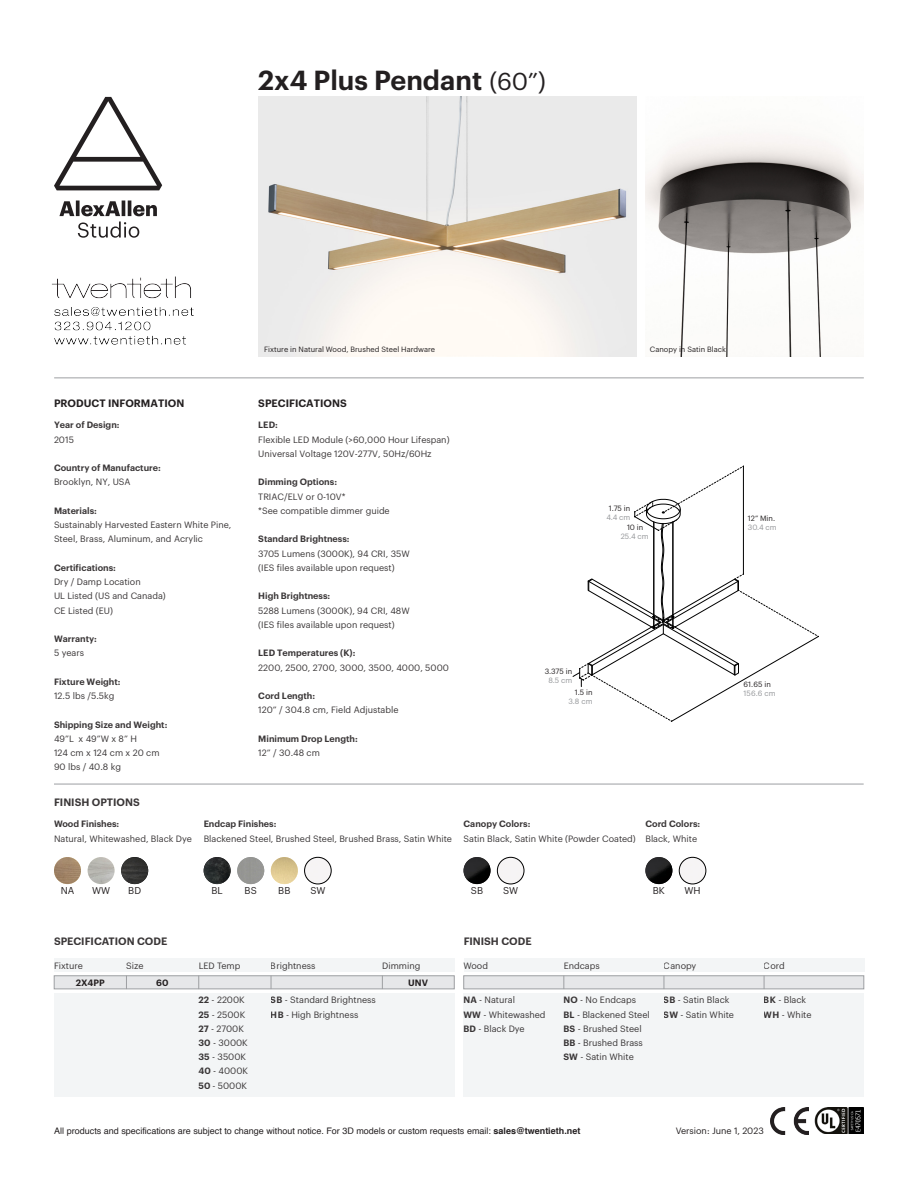
<style>
.page{position:relative;width:918px;height:1188px;background:#fff}
.page>*{position:absolute;margin:0;border:0;box-sizing:border-box;transform-origin:0 0}
.Body_Text{font:600 27px "Graphik";color:#231f20}
.Body_Text-2{font:600 10.5px "Graphik";color:#231f20}
.t1{font:9.75px "Graphik";color:#231f20}
.t2{font:9px/14.2px "Graphik";color:#231f20}
.Body_Text-3{font:600 9px "Graphik";color:#231f20}
.t3{font:9px "Helvetica";color:#231f20}
.Body_Text-4{font:7.5px/9px "Graphik";color:#231f20}
.t4{font:7.5px/9px "Graphik";letter-spacing:-.01em;color:#939598;text-align:center}
.s1{font-weight:400;font-size:24px}
.s2{color:#939598}
.s3{color:#231f20}
.s4{font-weight:600}
.s5{font-weight:700}
</style>
<div class="page">
<svg style="left:573px;top:466px;width:246px;height:256px"></svg>
<div style="left:464px;top:958px;width:400px;height:14px;background:#f3f5f6"></div>
<img style="left:258px;top:97px;width:378px;height:260px">
<img style="left:645px;top:133px;width:219px;height:224px">
<div style="left:54px;top:958px;width:400px;height:14px;background:#f3f5f6"></div>
<div style="left:54px;top:976px;width:400px;height:13px;background:#e6e7e9;border:1px solid #9d9fa2"></div>
<div style="left:54px;top:993px;width:400px;height:104px;background:#f3f5f6"></div>
<div style="left:464px;top:976px;width:400px;height:13px;background:#e6e7e9;border:1px solid #9d9fa2"></div>
<div style="left:464px;top:993px;width:400px;height:104px;background:#f3f5f6"></div>
<svg style="left:126px;top:976px;width:1px;height:13px"></svg>
<svg style="left:198px;top:976px;width:1px;height:13px"></svg>
<svg style="left:271px;top:976px;width:1px;height:13px"></svg>
<svg style="left:382px;top:976px;width:1px;height:13px"></svg>
<svg style="left:564px;top:976px;width:1px;height:13px"></svg>
<svg style="left:664px;top:976px;width:1px;height:13px"></svg>
<svg style="left:764px;top:976px;width:1px;height:13px"></svg>
<svg style="left:54px;top:97px;width:108px;height:141px"></svg>
<img style="left:54px;top:857px;width:27px;height:27px;border-radius:13px">
<img style="left:204px;top:857px;width:27px;height:27px;border-radius:13px">
<img style="left:305px;top:857px;width:26px;height:27px;border-radius:13px">
<div style="left:304px;top:857px;width:27px;height:27px;border:1px solid #000;border-radius:50%"></div>
<img style="left:88px;top:857px;width:27px;height:27px;border-radius:13px">
<img style="left:237px;top:857px;width:27px;height:27px;border-radius:13px">
<img style="left:121px;top:857px;width:27px;height:27px;border-radius:13px">
<img style="left:271px;top:857px;width:27px;height:27px;border-radius:13px">
<img style="left:464px;top:857px;width:27px;height:27px;border-radius:13px">
<img style="left:497px;top:857px;width:27px;height:27px;border-radius:13px">
<div style="left:497px;top:857px;width:27px;height:27px;border:1px solid #000;border-radius:50%"></div>
<img style="left:645px;top:857px;width:27px;height:27px;border-radius:13px">
<img style="left:679px;top:857px;width:27px;height:27px;border-radius:13px">
<div style="left:679px;top:857px;width:27px;height:27px;border:1px solid #000;border-radius:50%"></div>
<hr style="left:54px;top:378px;width:810px;height:1px;background:#9d9fa2">
<hr style="left:54px;top:784px;width:810px;height:1px;background:#9d9fa2">
<img style="left:814px;top:1107px;width:50px;height:27px">
<img style="left:770px;top:1107px;width:38px;height:27px">
<img style="left:52px;top:276px;width:142px;height:69px">
<p class="Body_Text" style="left:258px;top:60px;width:289px">2x4 Plus Pendant <span class="s1">(60”)</span></p>
<p class="Body_Text-4" style="left:264px;top:345px;width:172px">Fixture in Natural Wood, Brushed Steel Hardware</p>
<p class="Body_Text-4" style="left:650px;top:345px;width:78px">Canopy in Satin Black</p>
<p class="Body_Text-2" style="left:54px;top:396px;width:132px">PRODUCT INFORMATION</p>
<p class="Body_Text-3" style="left:54px;top:418px;width:67px">Year of Design:</p>
<p class="t2" style="left:54px;top:431px;width:21px">2015</p>
<p class="Body_Text-3" style="left:54px;top:461px;width:108px">Country of Manufacture:</p>
<p class="t2" style="left:54px;top:474px;width:78px">Brooklyn, NY, USA</p>
<p class="Body_Text-3" style="left:54px;top:504px;width:44px">Materials:</p>
<p class="t2" style="left:54px;top:517px;width:179px">Sustainably Harvested Eastern White Pine,<br>Steel, Brass, Aluminum, and Acrylic</p>
<p class="Body_Text-3" style="left:54px;top:561px;width:63px">Certifications:</p>
<p class="t2" style="left:54px;top:574px;width:113px">Dry / Damp Location<br>UL Listed (US and Canada)<br>CE Listed (EU)</p>
<p class="Body_Text-3" style="left:54px;top:632px;width:44px">Warranty:</p>
<p class="t2" style="left:54px;top:645px;width:32px">5 years</p>
<p class="Body_Text-3" style="left:54px;top:675px;width:68px">Fixture Weight:</p>
<p class="t2" style="left:54px;top:688px;width:62px">12.5 lbs /5.5kg</p>
<p class="Body_Text-3" style="left:54px;top:717px;width:115px">Shipping Size and Weight:</p>
<p class="t2" style="left:54px;top:731px;width:107px">49”L x 49”W x 8” H<br>124 cm x 124 cm x 20 cm<br>90 lbs / 40.8 kg</p>
<p class="Body_Text-2" style="left:54px;top:795px;width:87px">FINISH OPTIONS</p>
<p class="Body_Text-2" style="left:258px;top:396px;width:90px">SPECIFICATIONS</p>
<p class="Body_Text-3" style="left:258px;top:418px;width:21px">LED:</p>
<p class="t2" style="left:258px;top:431px;width:193px">Flexible LED Module (&gt;60,000 Hour Lifespan)<br>Universal Voltage 120V-277V, 50Hz/60Hz</p>
<p class="Body_Text-3" style="left:258px;top:475px;width:80px">Dimming Options:</p>
<p class="t2" style="left:258px;top:488px;width:133px">TRIAC/ELV or 0-10V*<br>*See compatible dimmer guide</p>
<p class="Body_Text-3" style="left:258px;top:532px;width:93px">Standard Brightness:</p>
<p class="t2" style="left:258px;top:545px;width:153px">3705 Lumens (3000K), 94 CRI, 35W (IES files available upon request)</p>
<p class="Body_Text-3" style="left:258px;top:589px;width:74px">High Brightness:</p>
<p class="t2" style="left:258px;top:602px;width:153px">5288 Lumens (3000K), 94 CRI, 48W (IES files available upon request)</p>
<p class="Body_Text-3" style="left:258px;top:646px;width:99px">LED Temperatures (K):</p>
<p class="t2" style="left:258px;top:659px;width:192px">2200, 2500, 2700, 3000, 3500, 4000, 5000</p>
<p class="Body_Text-3" style="left:258px;top:689px;width:58px">Cord Length:</p>
<p class="t2" style="left:258px;top:702px;width:142px">120” / 304.8 cm, Field Adjustable</p>
<p class="Body_Text-3" style="left:258px;top:732px;width:101px">Minimum Drop Length:</p>
<p class="t2" style="left:258px;top:745px;width:63px">12” / 30.48 cm</p>
<p class="Body_Text-3" style="left:54px;top:817px;width:67px">Wood Finishes:</p>
<p class="t2" style="left:54px;top:830px;width:139px">Natural, Whitewashed, Black Dye</p>
<p class="Body_Text-3" style="left:204px;top:817px;width:74px">Endcap Finishes:</p>
<p class="t2" style="left:204px;top:830px;width:250px">Blackened Steel, Brushed Steel, Brushed Brass, Satin White</p>
<p class="Body_Text-4" style="left:606px;top:503px;width:25px;text-align:center">1.75 in<br><span class="s2">4.4 cm</span></p>
<p class="t4" style="left:621px;top:522px;width:29px"><span class="s3">10 in<br></span>25.4 cm</p>
<p class="Body_Text-4" style="left:545px;top:666px;width:29px;text-align:center">3.375 in<br><span class="s2">8.5 cm</span></p>
<p class="Body_Text-4" style="left:569px;top:687px;width:25px;text-align:right">1.5 in<br><span class="s2">3.8 cm</span></p>
<p class="Body_Text-3" style="left:464px;top:817px;width:68px">Canopy Colors:</p>
<p class="t2" style="left:464px;top:830px;width:174px">Satin Black, Satin White (Powder Coated)</p>
<p class="Body_Text-3" style="left:645px;top:817px;width:56px">Cord Colors:</p>
<p class="t2" style="left:645px;top:830px;width:53px">Black, White</p>
<p class="t1" style="left:61px;top:884px;width:15px">NA</p>
<p class="t1" style="left:92px;top:884px;width:20px">WW</p>
<p class="t1" style="left:128px;top:884px;width:14px">BD</p>
<p class="t1" style="left:211px;top:884px;width:13px">BL</p>
<p class="t1" style="left:245px;top:884px;width:14px">BS</p>
<p class="t1" style="left:278px;top:884px;width:14px">BB</p>
<p class="t1" style="left:310px;top:884px;width:17px">SW</p>
<p class="t1" style="left:471px;top:884px;width:14px">SB</p>
<p class="t1" style="left:503px;top:884px;width:17px">SW</p>
<p class="t1" style="left:653px;top:884px;width:14px">BK</p>
<p class="t1" style="left:685px;top:884px;width:18px">WH</p>
<p class="Body_Text-4" style="left:748px;top:513px;width:30px">12” Min.<br><span class="s2">30.4 cm</span></p>
<p class="Body_Text-4" style="left:744px;top:679px;width:33px">61.65 in<br><span class="s2">156.6 cm</span></p>
<p class="Body_Text-2" style="left:54px;top:933px;width:115px">SPECIFICATION CODE</p>
<p class="Body_Text-2" style="left:464px;top:933px;width:70px">FINISH CODE</p>
<p class="Body_Text-3" style="left:76px;top:976px;width:30px">2X4PP</p>
<p class="t2" style="left:199px;top:958px;width:43px">LED Temp</p>
<p class="t2" style="left:271px;top:958px;width:46px">Brightness</p>
<p class="t2" style="left:382px;top:958px;width:40px">Dimming</p>
<p class="t2" style="left:464px;top:958px;width:26px">Wood</p>
<p class="t2" style="left:564px;top:958px;width:38px">Endcaps</p>
<p class="t2" style="left:664px;top:958px;width:34px">Canopy</p>
<p class="t2" style="left:764px;top:958px;width:22px">Cord</p>
<p class="t2" style="left:199px;top:992px;width:51px"><span class="s4">22</span> - 2200K<br><span class="s4">25</span> - 2500K<br><span class="s4">27</span> - 2700K<br><span class="s4">30</span> - 3000K<br><span class="s4">35</span> - 3500K<br><span class="s4">40</span> - 4000K<br><span class="s4">50</span> - 5000K</p>
<p class="t2" style="left:464px;top:992px;width:83px"><span class="s4">NA</span> - Natural<br><span class="s4">WW</span> - Whitewashed<br><span class="s4">BD</span> - Black Dye</p>
<p class="t2" style="left:564px;top:992px;width:88px"><span class="s4">NO</span> - No Endcaps<br><span class="s4">BL</span> - Blackened Steel<br><span class="s4">BS</span> - Brushed Steel<br><span class="s4">BB</span> - Brushed Brass<br><span class="s4">SW</span> - Satin White</p>
<p class="t2" style="left:664px;top:992px;width:72px"><span class="s4">SB</span> - Satin Black<br><span class="s4">SW</span> - Satin White</p>
<p class="t2" style="left:764px;top:992px;width:49px"><span class="s4">BK</span> - Black<br><span class="s4">WH</span> - White</p>
<p class="t2" style="left:54px;top:958px;width:30px">Fixture</p>
<p class="t2" style="left:126px;top:958px;width:19px">Size</p>
<p class="Body_Text-3" style="left:156px;top:976px;width:14px">60</p>
<p class="Body_Text-3" style="left:408px;top:976px;width:21px">UNV</p>
<p class="t2" style="left:271px;top:992px;width:107px"><span class="s4">SB</span> - Standard Brightness<br><span class="s4">HB</span> - High Brightness</p>
<p class="t3" style="left:54px;top:1124px;width:528px">All products and specifications are subject to change without notice. For 3D models or custom requests email: <span class="s5">sales@twentieth.net</span></p>
<p class="t2" style="left:676px;top:1123px;width:90px">Version: June 1, 2023</p>
</div>
